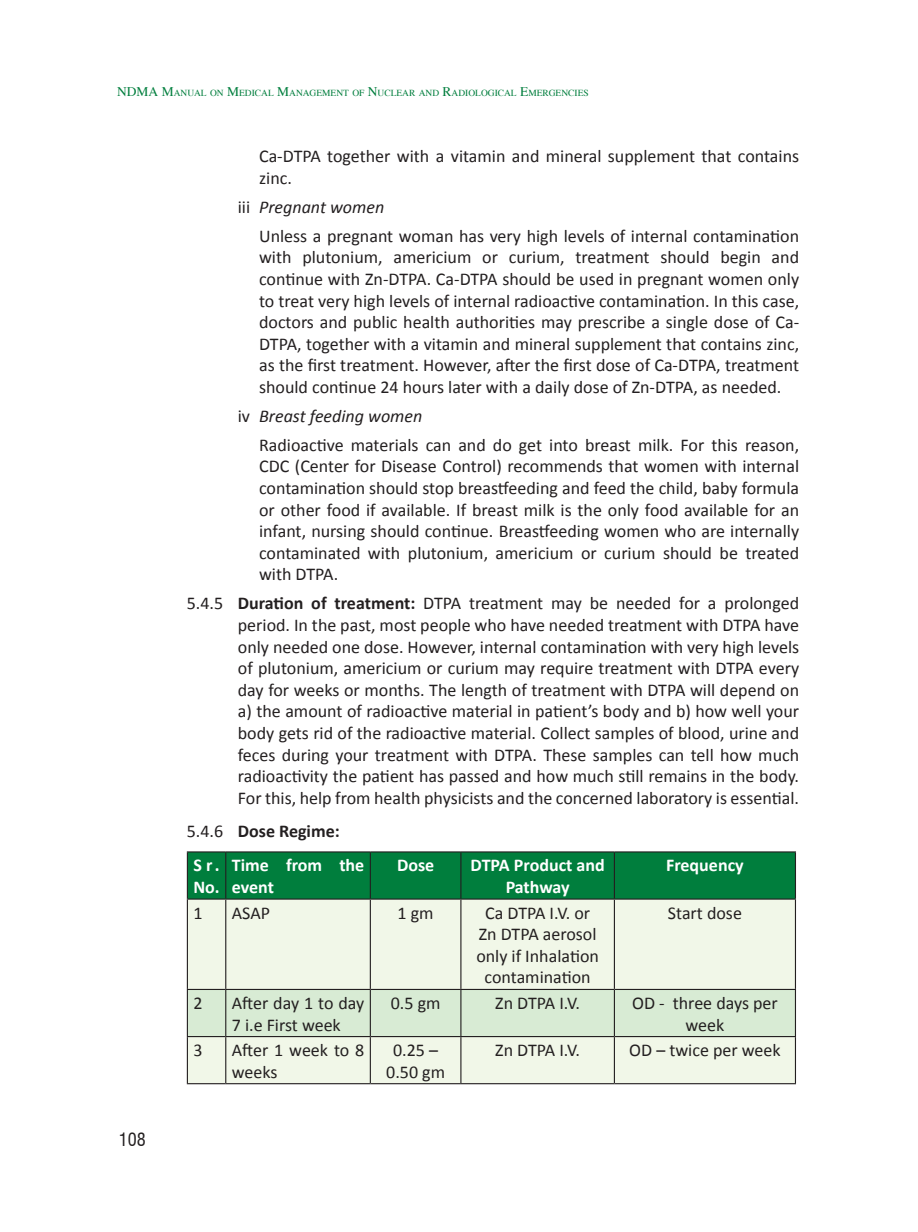
<style>
.page{position:relative;width:918px;height:1232px;background:#fff}
.page>*{position:absolute;margin:0;border:0;box-sizing:border-box;transform-origin:0 0}
.t1{font:18px/21.6px "Calibri";color:#231f20}
.t2{font:700 18px/21.6px "Calibri";color:#fff}
.t3{font:700 18px/34.5px "Calibri";color:#231f20}
.t4{font:18px "Switzerland Condensed Plain";color:#231f20}
.t5{font:9.45px "Times";color:#007e3d}
.s1{font-size:13.5px}
.s2{font-style:italic}
.s3{font-weight:700}
.s4{font-weight:400}
.s5{color:#fff}
</style>
<div class="page">
<div style="left:188px;top:852px;width:607px;height:46px;background:#007e3d"></div>
<div style="left:188px;top:899px;width:607px;height:183px;background:#f1f7e8"></div>
<div style="left:188px;top:989px;width:607px;height:46px;background:#d8ebd4"></div>
<hr style="left:187px;top:851px;width:39px;height:1px;background:#231f20">
<hr style="left:187px;top:852px;width:1px;height:46px;background:#231f20">
<hr style="left:226px;top:851px;width:144px;height:1px;background:#231f20">
<hr style="left:225px;top:852px;width:1px;height:46px;background:#231f20">
<hr style="left:370px;top:851px;width:91px;height:1px;background:#231f20">
<hr style="left:370px;top:852px;width:1px;height:46px;background:#231f20">
<hr style="left:461px;top:851px;width:153px;height:1px;background:#231f20">
<hr style="left:460px;top:852px;width:1px;height:46px;background:#231f20">
<hr style="left:614px;top:851px;width:182px;height:1px;background:#231f20">
<hr style="left:614px;top:852px;width:1px;height:46px;background:#231f20">
<hr style="left:795px;top:852px;width:1px;height:46px;background:#231f20">
<hr style="left:187px;top:898px;width:39px;height:1px;background:#231f20">
<hr style="left:187px;top:899px;width:1px;height:89px;background:#231f20">
<hr style="left:226px;top:898px;width:144px;height:1px;background:#231f20">
<hr style="left:225px;top:899px;width:1px;height:89px;background:#231f20">
<hr style="left:370px;top:898px;width:91px;height:1px;background:#231f20">
<hr style="left:370px;top:899px;width:1px;height:89px;background:#231f20">
<hr style="left:461px;top:898px;width:153px;height:1px;background:#231f20">
<hr style="left:460px;top:899px;width:1px;height:89px;background:#231f20">
<hr style="left:614px;top:898px;width:182px;height:1px;background:#231f20">
<hr style="left:614px;top:899px;width:1px;height:89px;background:#231f20">
<hr style="left:795px;top:899px;width:1px;height:89px;background:#231f20">
<hr style="left:187px;top:988px;width:39px;height:1px;background:#231f20">
<hr style="left:187px;top:989px;width:1px;height:46px;background:#231f20">
<hr style="left:226px;top:988px;width:144px;height:1px;background:#231f20">
<hr style="left:225px;top:989px;width:1px;height:46px;background:#231f20">
<hr style="left:370px;top:988px;width:91px;height:1px;background:#231f20">
<hr style="left:370px;top:989px;width:1px;height:46px;background:#231f20">
<hr style="left:461px;top:988px;width:153px;height:1px;background:#231f20">
<hr style="left:460px;top:989px;width:1px;height:46px;background:#231f20">
<hr style="left:614px;top:988px;width:182px;height:1px;background:#231f20">
<hr style="left:614px;top:989px;width:1px;height:46px;background:#231f20">
<hr style="left:795px;top:989px;width:1px;height:46px;background:#231f20">
<hr style="left:187px;top:1035px;width:39px;height:1px;background:#231f20">
<hr style="left:187px;top:1036px;width:1px;height:46px;background:#231f20">
<hr style="left:226px;top:1035px;width:144px;height:1px;background:#231f20">
<hr style="left:225px;top:1036px;width:1px;height:46px;background:#231f20">
<hr style="left:370px;top:1035px;width:91px;height:1px;background:#231f20">
<hr style="left:370px;top:1036px;width:1px;height:46px;background:#231f20">
<hr style="left:461px;top:1035px;width:153px;height:1px;background:#231f20">
<hr style="left:460px;top:1036px;width:1px;height:46px;background:#231f20">
<hr style="left:614px;top:1035px;width:182px;height:1px;background:#231f20">
<hr style="left:614px;top:1036px;width:1px;height:46px;background:#231f20">
<hr style="left:795px;top:1036px;width:1px;height:46px;background:#231f20">
<hr style="left:187px;top:1082px;width:39px;height:2px;background:#231f20">
<hr style="left:226px;top:1082px;width:144px;height:2px;background:#231f20">
<hr style="left:370px;top:1082px;width:91px;height:2px;background:#231f20">
<hr style="left:461px;top:1082px;width:153px;height:2px;background:#231f20">
<hr style="left:614px;top:1082px;width:182px;height:2px;background:#231f20">
<p class="t5" style="left:117px;top:87px;width:180px"><span class="s1">NDMA M</span>ANUAL ON <span class="s1">M</span>EDICAL <span class="s1">M</span>ANA</p>
<p class="t5" style="left:310px;top:87px;width:117px">GEMENT OF <span class="s1">N</span>UCLEAR AND</p>
<p class="t5" style="left:443px;top:87px;width:148px"><span class="s1">R</span>ADIOLOGICAL <span class="s1">E</span>MERGENCIES</p>
<p class="t1" style="left:259px;top:145px;width:542px">Ca-DTPA together with a vitamin and mineral supplement that contains zinc.</p>
<p class="t1" style="left:259px;top:192px;width:542px;line-height:28.8px;text-indent:-21px">iii <span class="s2">Pregnant women<br></span>Unless a pregnant woman has very high levels of internal contamination</p>
<p class="t1" style="left:259px;top:246px;width:542px;text-align:justify">with plutonium, americium or curium, treatment should begin and continue with Zn-DTPA. Ca-DTPA should be used in pregnant women only to treat very high levels of internal radioactive contamination. In this case, doctors and public health authorities may prescribe a single dose of Ca-DTPA, together with a vitamin and mineral supplement that contains zinc, as the first treatment. However, after the first dose of Ca-DTPA, treatment should continue 24 hours later with a daily dose of Zn-DTPA, as needed.</p>
<p class="t1" style="left:259px;top:400px;width:542px;line-height:28.8px;text-indent:-21px">iv <span class="s2">Breast feeding women<br></span>Radioactive materials can and do get into breast milk. For this reason,</p>
<p class="t1" style="left:259px;top:454px;width:542px;text-align:justify">CDC (Center for Disease Control) recommends that women with internal contamination should stop breastfeeding and feed the child, baby formula or other food if available. If breast milk is the only food available for an infant, nursing should continue. Breastfeeding women who are internally contaminated with plutonium, americium or curium should be treated with DTPA.</p>
<p class="t1" style="left:238px;top:591px;width:563px;text-align:justify;text-indent:-51px">5.4.5 <span class="s3">Duration of treatment:</span> DTPA treatment may be needed for a prolonged period. In the past, most people who have needed treatment with DTPA have only needed one dose. However, internal contamination with very high levels of plutonium, americium or curium may require treatment with DTPA every day for weeks or months. The length of treatment with DTPA will depend on a) the amount of radioactive material in patient’s body and b) how well your body gets rid of the radioactive material. Collect samples of blood, urine and feces during your treatment with DTPA. These samples can tell how much radioactivity the patient has passed and how much still remains in the body.<br>For this, help from health physicists and the concerned laboratory is essential.</p>
<p class="t3" style="left:193px;top:813px;width:148px;text-indent:-7px"><span class="s4">5.4.6</span> Dose Regime:<br><span class="s5">Sr.</span></p>
<p class="t2" style="left:193px;top:876px;width:28px">No.</p>
<p class="t2" style="left:232px;top:854px;width:134px">Time from the event</p>
<p class="t2" style="left:397px;top:854px;width:39px">Dose</p>
<p class="t2" style="left:471px;top:854px;width:136px;text-align:center">DTPA Product and<br>Pathway</p>
<p class="t2" style="left:666px;top:854px;width:79px">Frequency</p>
<p class="t4" style="left:119px;top:1128px;width:28px">108</p>
<p class="t1" style="left:193px;top:900px;width:11px">1</p>
<p class="t1" style="left:232px;top:900px;width:40px">ASAP</p>
<p class="t1" style="left:398px;top:900px;width:38px">1 gm</p>
<p class="t1" style="left:476px;top:900px;width:124px;text-align:center">Ca DTPA I.V. or<br>Zn DTPA aerosol only if Inhalation contamination</p>
<p class="t1" style="left:668px;top:900px;width:76px">Start dose</p>
<p class="t1" style="left:193px;top:991px;width:11px">2</p>
<p class="t1" style="left:232px;top:991px;width:134px">After day 1 to day<br>7 i.e First week</p>
<p class="t1" style="left:391px;top:991px;width:51px">0.5 gm</p>
<p class="t1" style="left:495px;top:991px;width:86px">Zn DTPA I.V.</p>
<p class="t1" style="left:632px;top:991px;width:147px;text-align:center">OD - three days per week</p>
<p class="t1" style="left:193px;top:1038px;width:11px">3</p>
<p class="t1" style="left:232px;top:1038px;width:134px">After 1 week to 8 weeks</p>
<p class="t1" style="left:386px;top:1038px;width:60px;text-align:center">0.25 –<br>0.50 gm</p>
<p class="t1" style="left:495px;top:1038px;width:86px">Zn DTPA I.V.</p>
<p class="t1" style="left:629px;top:1038px;width:153px">OD – twice per week</p>
</div>
